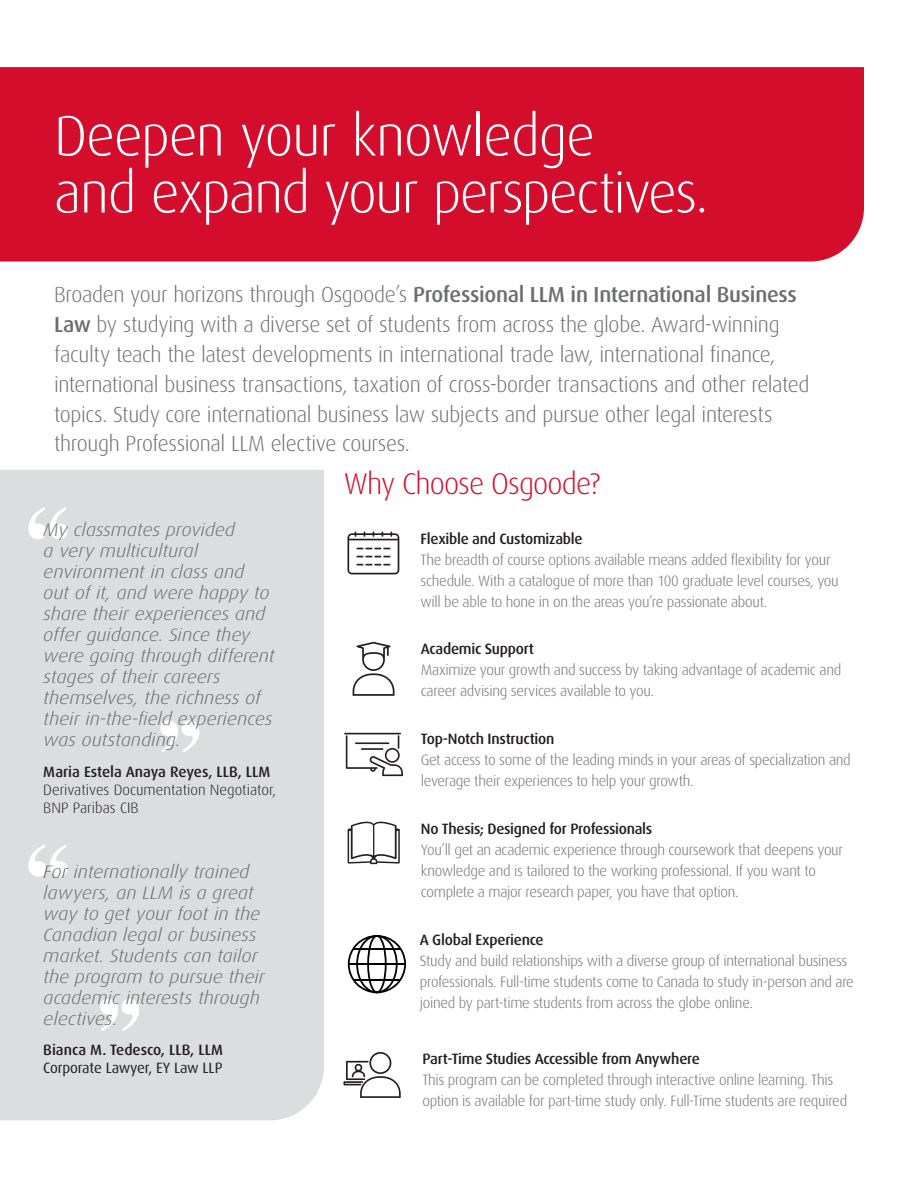
<style>
.page{position:relative;width:918px;height:1188px;background:#fff}
.page>*{position:absolute;margin:0;border:0;box-sizing:border-box;transform-origin:0 0}
.t1{font:300 57px/57px "Dax";letter-spacing:-.03em;color:#fff}
.t2{font:300 30px "Dax";letter-spacing:-.03em;color:#d30d2b}
.t3{font:300 21.75px/30px "Dax";letter-spacing:-.02em;color:#6c6d70}
.t4{font:italic 300 18px/21px "Dax";letter-spacing:-.005em;color:#6c6d70;scale:1.11 1}
.t5{font:300 15px/21px "Dax";letter-spacing:-.02em;color:#6c6d70}
.t6{font:500 15px "Dax Pro";letter-spacing:-.02em;color:#231f20}
.Quoter{font:300 15px/18px "Dax";color:#231f20}
.t7{font:15px "Dax";letter-spacing:-.01em;color:#231f20}
.t8{font:500 15px "Dax Pro";color:#231f20}
.s1{font-family:"Dax Pro";font-weight:500}
.s2{font-family:"Dax Pro";font-weight:500;color:#231f20}
</style>
<div class="page">
<div style="left:0;top:470px;width:324px;height:650px;background:#dcdddf"></div>
<div style="left:0;top:67px;width:864px;height:195px;background:#d30d2b"></div>
<svg style="left:160px;top:720px;width:39px;height:33px"></svg>
<svg style="left:28px;top:507px;width:39px;height:32px"></svg>
<svg style="left:100px;top:999px;width:39px;height:32px"></svg>
<svg style="left:28px;top:844px;width:39px;height:33px"></svg>
<hr style="left:344px;top:733px;width:57px;height:1px;background:#231f20">
<svg style="left:346px;top:735px;width:57px;height:41px"></svg>
<svg style="left:348px;top:821px;width:52px;height:43px"></svg>
<svg style="left:347px;top:532px;width:52px;height:42px"></svg>
<svg style="left:343px;top:1052px;width:58px;height:46px"></svg>
<svg style="left:353px;top:642px;width:42px;height:54px"></svg>
<svg style="left:348px;top:935px;width:58px;height:58px"></svg>
<p class="t1" style="left:54px;top:108px;width:656px">Deepen your knowledge<br>and expand your perspectives.</p>
<p class="t3" style="left:54px;top:279px;width:757px">Broaden your horizons through Osgoode’s <span class="s1">Professional LLM in International Business Law</span> by studying with a diverse set of students from across the globe. Award-winning faculty teach the latest developments in international trade law, international finance, international business transactions, taxation of cross-border transactions and other related topics. Study core international business law subjects and pursue other legal interests through Professional LLM elective courses.</p>
<p class="t4" style="left:43px;top:520px;width:210px">My classmates provided<br>a very multicultural environment in class and out of it, and were happy to share their experiences and offer guidance. Since they were going through different stages of their careers themselves, the richness of their in-the-field experiences was outstanding.</p>
<p class="Quoter" style="left:43px;top:763px;width:234px"><span class="s1">Maria Estela Anaya Reyes, LLB, LLM<br></span>Derivatives Documentation Negotiator,<br>BNP Paribas CIB</p>
<p class="t4" style="left:43px;top:862px;width:201px">For internationally trained lawyers, an LLM is a great way to get your foot in the<br>Canadian legal or business market. Students can tailor the program to pursue their academic interests through electives.</p>
<p class="t8" style="left:43px;top:1040px;width:181px">Bianca M. Tedesco, LLB, LLM</p>
<p class="t7" style="left:43px;top:1059px;width:181px">Corporate Lawyer, EY Law LLP</p>
<p class="t2" style="left:344px;top:467px;width:258px">Why Choose Osgoode?</p>
<p class="t6" style="left:421px;top:529px;width:164px">Flexible and Customizable</p>
<p class="t5" style="left:421px;top:549px;width:420px">The breadth of course options available means added flexibility for your schedule. With a catalogue of more than 100 graduate level courses, you will be able to hone in on the areas you’re passionate about.</p>
<p class="t6" style="left:421px;top:639px;width:115px">Academic Support</p>
<p class="t5" style="left:421px;top:659px;width:422px">Maximize your growth and success by taking advantage of academic and career advising services available to you.</p>
<p class="t6" style="left:421px;top:729px;width:135px">Top-Notch Instruction</p>
<p class="t5" style="left:421px;top:750px;width:432px">Get access to some of the leading minds in your areas of specialization and leverage their experiences to help your growth.</p>
<p class="t6" style="left:421px;top:819px;width:233px">No Thesis; Designed for Professionals</p>
<p class="t5" style="left:421px;top:839px;width:424px">You’ll get an academic experience through coursework that deepens your knowledge and is tailored to the working professional. If you want to complete a major research paper, you have that option.</p>
<p class="t5" style="left:420px;top:930px;width:436px"><span class="s2">A Global Experience<br></span>Study and build relationships with a diverse group of international business professionals. Full-time students come to Canada to study in-person and are joined by part-time students from across the globe online.</p>
<p class="t6" style="left:422px;top:1049px;width:279px">Part-Time Studies Accessible from Anywhere</p>
<p class="t5" style="left:422px;top:1069px;width:426px">This program can be completed through interactive online learning. This option is available for part-time study only. Full-Time students are required</p>
</div>
